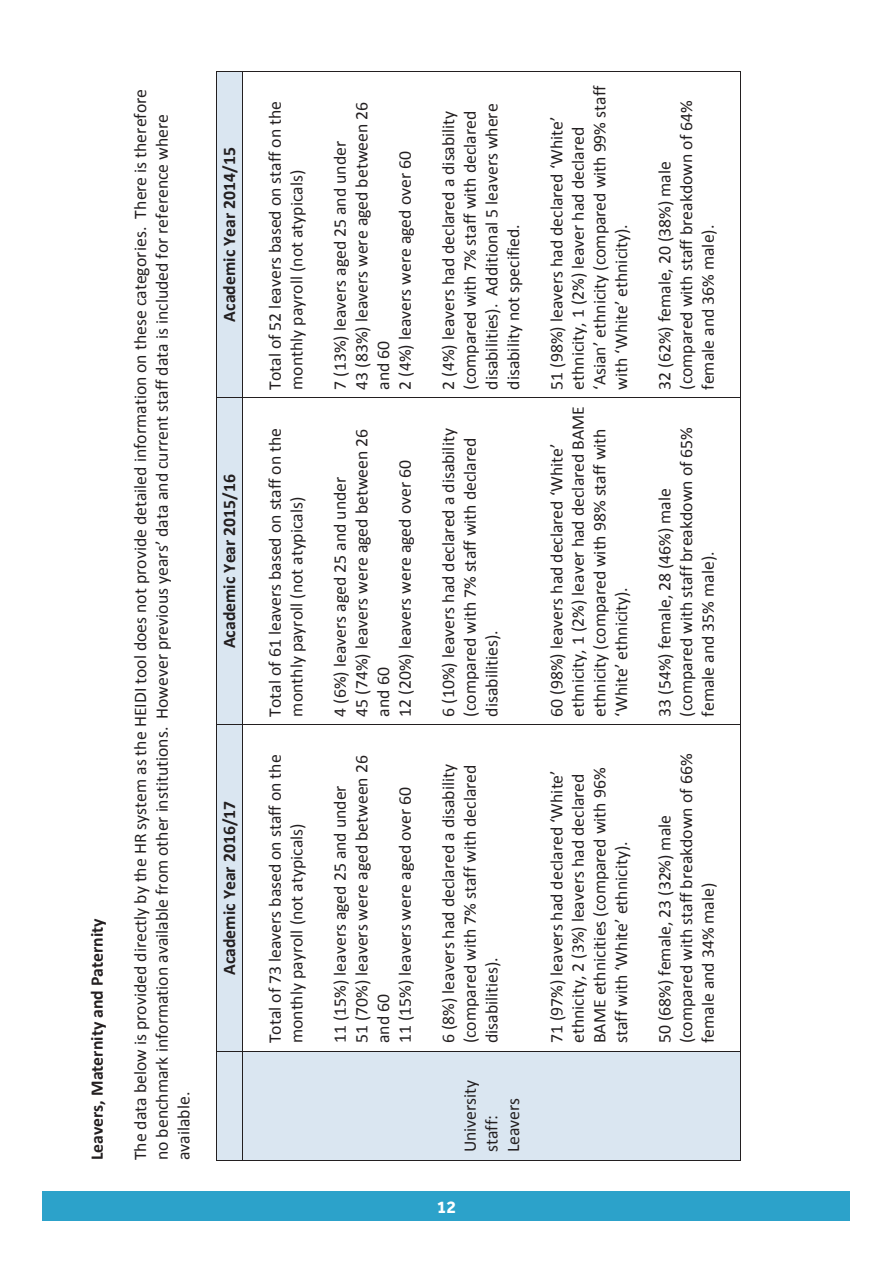
<style>
.page{position:relative;width:893px;height:1263px;background:#fff}
.page>*{position:absolute;margin:0;border:0;box-sizing:border-box;transform-origin:0 0}
.t1{font:700 18px "Effra";color:#fff}
.t2{font:17.7px/21.6px "Calibri";color:#231f20}
.t3{font:700 17.7px "Calibri";color:#231f20}
</style>
<div class="page">
<hr style="left:216px;top:1051px;width:2px;height:109px;background:#dae6f1">
<div style="left:218px;top:1152px;width:22px;height:8px;background:#dae6f1"></div>
<div style="left:218px;top:1052px;width:22px;height:7px;background:#dae6f1"></div>
<hr style="left:240px;top:1051px;width:2px;height:109px;background:#dae6f1">
<div style="left:218px;top:1059px;width:22px;height:93px;background:#dae6f1"></div>
<hr style="left:216px;top:725px;width:2px;height:326px;background:#dae6f1">
<div style="left:218px;top:1043px;width:22px;height:8px;background:#dae6f1"></div>
<div style="left:218px;top:725px;width:22px;height:8px;background:#dae6f1"></div>
<hr style="left:240px;top:725px;width:2px;height:326px;background:#dae6f1">
<div style="left:218px;top:733px;width:22px;height:310px;background:#dae6f1"></div>
<hr style="left:216px;top:398px;width:2px;height:326px;background:#dae6f1">
<div style="left:218px;top:717px;width:22px;height:7px;background:#dae6f1"></div>
<div style="left:218px;top:398px;width:22px;height:8px;background:#dae6f1"></div>
<hr style="left:240px;top:398px;width:2px;height:326px;background:#dae6f1">
<div style="left:218px;top:406px;width:22px;height:311px;background:#dae6f1"></div>
<hr style="left:216px;top:71px;width:2px;height:326px;background:#dae6f1">
<div style="left:218px;top:390px;width:22px;height:7px;background:#dae6f1"></div>
<div style="left:218px;top:71px;width:22px;height:8px;background:#dae6f1"></div>
<hr style="left:240px;top:71px;width:2px;height:326px;background:#dae6f1">
<div style="left:218px;top:79px;width:22px;height:311px;background:#dae6f1"></div>
<hr style="left:216px;top:1052px;width:1px;height:108px;background:#231f20">
<hr style="left:216px;top:725px;width:1px;height:326px;background:#231f20">
<hr style="left:216px;top:398px;width:1px;height:326px;background:#231f20">
<hr style="left:216px;top:71px;width:1px;height:327px;background:#231f20">
<div style="left:242px;top:1051px;width:217px;height:109px;background:#dae6f1"></div>
<div style="left:459px;top:1152px;width:65px;height:8px;background:#dae6f1"></div>
<div style="left:459px;top:1052px;width:65px;height:7px;background:#dae6f1"></div>
<div style="left:524px;top:1051px;width:216px;height:109px;background:#dae6f1"></div>
<div style="left:459px;top:1059px;width:22px;height:93px;background:#dae6f1"></div>
<div style="left:481px;top:1059px;width:21px;height:93px;background:#dae6f1"></div>
<div style="left:502px;top:1059px;width:22px;height:93px;background:#dae6f1"></div>
<svg style="left:216px;top:1160px;width:26px;height:1px"></svg>
<hr style="left:242px;top:1052px;width:1px;height:108px;background:#231f20">
<svg style="left:216px;top:1051px;width:26px;height:1px"></svg>
<hr style="left:242px;top:725px;width:1px;height:326px;background:#231f20">
<svg style="left:216px;top:724px;width:26px;height:1px"></svg>
<hr style="left:242px;top:398px;width:1px;height:326px;background:#231f20">
<hr style="left:242px;top:71px;width:1px;height:327px;background:#231f20">
<svg style="left:217px;top:71px;width:25px;height:1px"></svg>
<hr style="left:242px;top:1160px;width:498px;height:1px;background:#231f20">
<hr style="left:740px;top:1052px;width:1px;height:108px;background:#231f20">
<hr style="left:242px;top:1051px;width:498px;height:1px;background:#231f20">
<hr style="left:740px;top:725px;width:1px;height:326px;background:#231f20">
<hr style="left:242px;top:724px;width:498px;height:1px;background:#231f20">
<hr style="left:740px;top:398px;width:1px;height:326px;background:#231f20">
<hr style="left:242px;top:398px;width:498px;height:1px;background:#231f20">
<hr style="left:740px;top:71px;width:1px;height:327px;background:#231f20">
<hr style="left:242px;top:71px;width:498px;height:1px;background:#231f20">
<div style="left:43px;top:1191px;width:807px;height:29px;background:#2ca2ca"></div>
<p class="t3" style="left:85px;top:1160px;width:244px;rotate:-90deg">Leavers, Maternity and Paternity</p>
<p class="t2" style="left:129px;top:1160px;width:1073px;rotate:-90deg">The data below is provided directly by the HR system as the HEIDI tool does not provide detailed information on these categories. There is therefore no benchmark information available from other institutions. However previous years’ data and current staff data is included for reference where available.</p>
<p class="t3" style="left:218px;top:322px;width:176px;rotate:-90deg">Academic Year 2014/15</p>
<p class="t3" style="left:218px;top:648px;width:176px;rotate:-90deg">Academic Year 2015/16</p>
<p class="t3" style="left:218px;top:975px;width:176px;rotate:-90deg">Academic Year 2016/17</p>
<p class="t2" style="left:264px;top:390px;width:290px;rotate:-90deg">Total of 52 leavers based on staff on the monthly payroll (not atypicals)</p>
<p class="t2" style="left:329px;top:390px;width:289px;rotate:-90deg">7 (13%) leavers aged 25 and under<br>43 (83%) leavers were aged between 26 and 60<br>2 (4%) leavers were aged over 60</p>
<p class="t2" style="left:437px;top:390px;width:288px;rotate:-90deg">2 (4%) leavers had declared a disability (compared with 7% staff with declared disabilities). Additional 5 leavers where disability not specified.</p>
<p class="t2" style="left:264px;top:717px;width:290px;rotate:-90deg">Total of 61 leavers based on staff on the monthly payroll (not atypicals)</p>
<p class="t2" style="left:329px;top:717px;width:289px;rotate:-90deg">4 (6%) leavers aged 25 and under<br>45 (74%) leavers were aged between 26 and 60<br>12 (20%) leavers were aged over 60</p>
<p class="t2" style="left:437px;top:717px;width:290px;rotate:-90deg">6 (10%) leavers had declared a disability (compared with 7% staff with declared disabilities).</p>
<p class="t2" style="left:546px;top:390px;width:306px;rotate:-90deg">51 (98%) leavers had declared ‘White’ ethnicity, 1 (2%) leaver had declared ‘Asian’ ethnicity (compared with 99% staff with ‘White’ ethnicity).</p>
<p class="t2" style="left:546px;top:717px;width:312px;rotate:-90deg">60 (98%) leavers had declared ‘White’ ethnicity, 1 (2%) leaver had declared BAME ethnicity (compared with 98% staff with ‘White’ ethnicity).</p>
<p class="t2" style="left:264px;top:1043px;width:290px;rotate:-90deg">Total of 73 leavers based on staff on the monthly payroll (not atypicals)</p>
<p class="t2" style="left:329px;top:1043px;width:289px;rotate:-90deg">11 (15%) leavers aged 25 and under<br>51 (70%) leavers were aged between 26 and 60<br>11 (15%) leavers were aged over 60</p>
<p class="t2" style="left:437px;top:1043px;width:281px;text-align:justify;rotate:-90deg">6 (8%) leavers had declared a disability (compared with 7% staff with declared disabilities).</p>
<p class="t2" style="left:546px;top:1043px;width:277px;rotate:-90deg">71 (97%) leavers had declared ‘White’ ethnicity, 2 (3%) leavers had declared BAME ethnicities (compared with 96% staff with ‘White’ ethnicity).</p>
<p class="t2" style="left:459px;top:1152px;width:74px;rotate:-90deg">University staff:<br>Leavers</p>
<p class="t1" style="left:437px;top:1196px;width:21px">12</p>
<p class="t2" style="left:654px;top:390px;width:291px;rotate:-90deg">32 (62%) female, 20 (38%) male (compared with staff breakdown of 64% female and 36% male).</p>
<p class="t2" style="left:654px;top:717px;width:291px;rotate:-90deg">33 (54%) female, 28 (46%) male (compared with staff breakdown of 65% female and 35% male).</p>
<p class="t2" style="left:654px;top:1043px;width:291px;rotate:-90deg">50 (68%) female, 23 (32%) male (compared with staff breakdown of 66% female and 34% male)</p>
</div>
